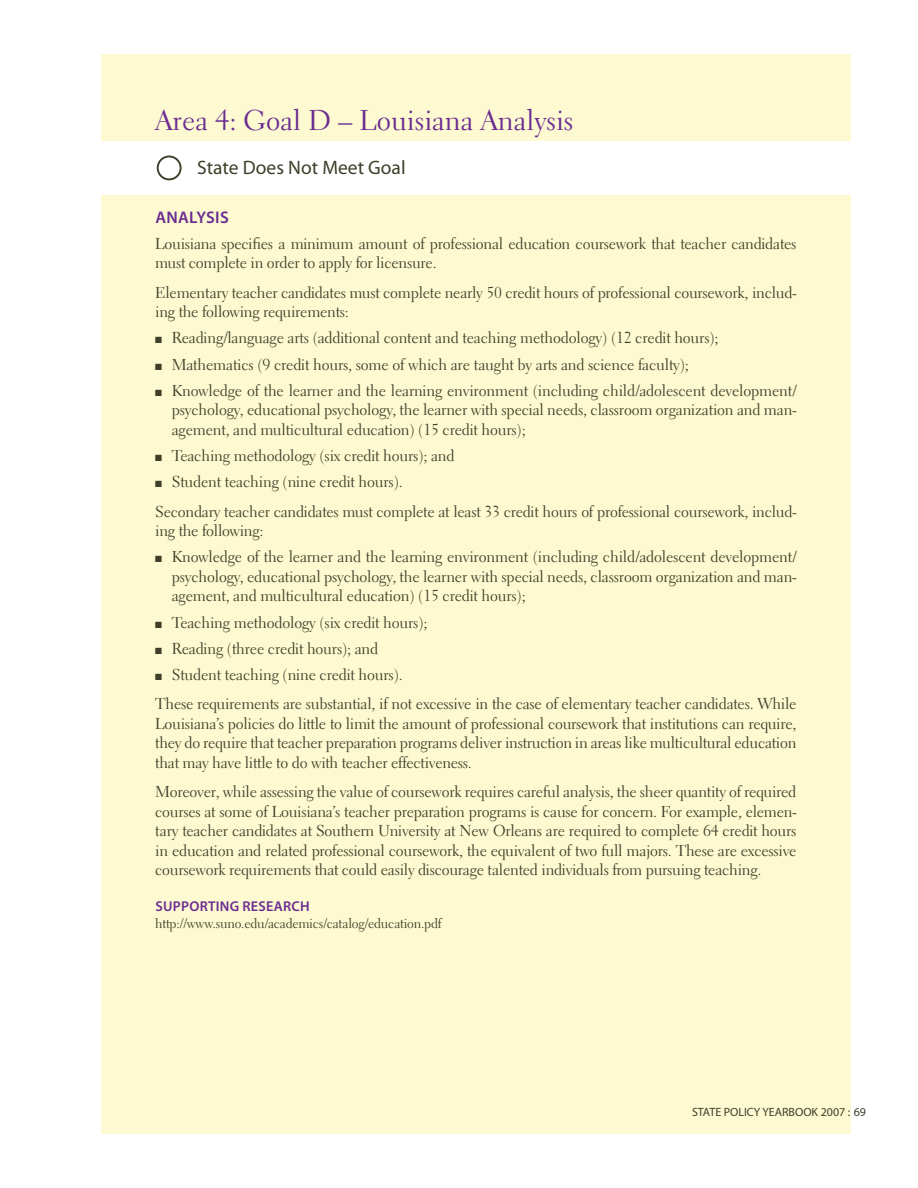
<style>
.page{position:relative;width:918px;height:1188px;background:#fff}
.page>*{position:absolute;margin:0;border:0;box-sizing:border-box;transform-origin:0 0}
.t1{font:28.5px "Electra LH";color:#6a2c91}
.t2{font:19.5px "Myriad Pro";color:#3f3e29}
.t3{font:600 16.8px "Myriad Pro";letter-spacing:.02em;color:#6a2c91}
.t4{font:15.75px/19.5px "Electra LH";letter-spacing:-.015em;color:#3f3e29}
.t5{font:600 14.25px "Myriad Pro";letter-spacing:.02em;color:#6a2c91}
.t6{font:13.5px "Electra LH";letter-spacing:-.015em;color:#3f3e29}
.t7{font:12px "Myriad";color:#3f3e29}
</style>
<div class="page">
<div style="left:101px;top:54px;width:749px;height:1080px;background:#fdf9d1"></div>
<div style="left:6px;top:141px;width:904px;height:53px;background:#fff"></div>
<div style="left:157px;top:156px;width:25px;height:24px;border:3px solid #3f3e29;border-radius:50%"></div>
<div style="left:159px;top:157px;width:21px;height:21px;background:#fff;border-radius:50%"></div>
<h1 class="t1" style="left:155px;top:103px;width:420px">Area 4: Goal D – Louisiana Analysis</h1>
<p class="t2" style="left:197px;top:156px;width:210px">State Does Not Meet Goal</p>
<p class="t3" style="left:155px;top:206px;width:73px">ANALYSIS</p>
<p class="t4" style="left:155px;top:234px;width:643px">Louisiana specifies a minimum amount of professional education coursework that teacher candidates must complete in order to apply for licensure.</p>
<p class="t4" style="left:155px;top:283px;width:643px">Elementary teacher candidates must complete nearly 50 credit hours of professional coursework, includ&shy;ing the following requirements:</p>
<p class="t4" style="left:155px;top:328px;width:565px">■ Reading/language arts (additional content and teaching methodology) (12 credit hours);</p>
<p class="t4" style="left:155px;top:355px;width:535px">■ Mathematics (9 credit hours, some of which are taught by arts and science faculty);</p>
<p class="t4" style="left:172px;top:381px;width:626px;text-align:justify;text-indent:-16px">■ Knowledge of the learner and the learning environment (including child/adolescent development/ psychology, educational psychology, the learner with special needs, classroom organization and man&shy;agement, and multicultural education) (15 credit hours);</p>
<p class="t4" style="left:155px;top:446px;width:301px">■ Teaching methodology (six credit hours); and</p>
<p class="t4" style="left:155px;top:467px;width:643px;line-height:29.2px">■ Student teaching (nine credit hours).<br>Secondary teacher candidates must complete at least 33 credit hours of professional coursework, includ-</p>
<p class="t4" style="left:155px;top:521px;width:110px">ing the following:</p>
<p class="t4" style="left:172px;top:547px;width:626px;text-align:justify;text-indent:-16px">■ Knowledge of the learner and the learning environment (including child/adolescent development/ psychology, educational psychology, the learner with special needs, classroom organization and man&shy;agement, and multicultural education) (15 credit hours);</p>
<p class="t4" style="left:155px;top:612px;width:274px">■ Teaching methodology (six credit hours);</p>
<p class="t4" style="left:155px;top:639px;width:225px">■ Reading (three credit hours); and</p>
<p class="t4" style="left:155px;top:660px;width:643px;line-height:29.2px">■ Student teaching (nine credit hours).<br>These requirements are substantial, if not excessive in the case of elementary teacher candidates. While</p>
<p class="t4" style="left:155px;top:714px;width:643px;text-align:justify">Louisiana’s policies do little to limit the amount of professional coursework that institutions can require, they do require that teacher preparation programs deliver instruction in areas like multicultural education that may have little to do with teacher effectiveness.</p>
<p class="t4" style="left:155px;top:782px;width:643px;text-align:justify">Moreover, while assessing the value of coursework requires careful analysis, the sheer quantity of required courses at some of Louisiana’s teacher preparation programs is cause for concern. For example, elemen&shy;tary teacher candidates at Southern University at New Orleans are required to complete 64 credit hours in education and related professional coursework, the equivalent of two full majors. These are excessive coursework requirements that could easily discourage talented individuals from pursuing teaching.</p>
<p class="t5" style="left:155px;top:897px;width:156px">SUPPORTING RESEARCH</p>
<p class="t6" style="left:155px;top:915px;width:288px">http://www.suno.edu/academics/catalog/education.pdf</p>
<p class="t7" style="left:692px;top:1106px;width:169px">STATE POLICY YEARBOOK 2007 : 69</p>
</div>
